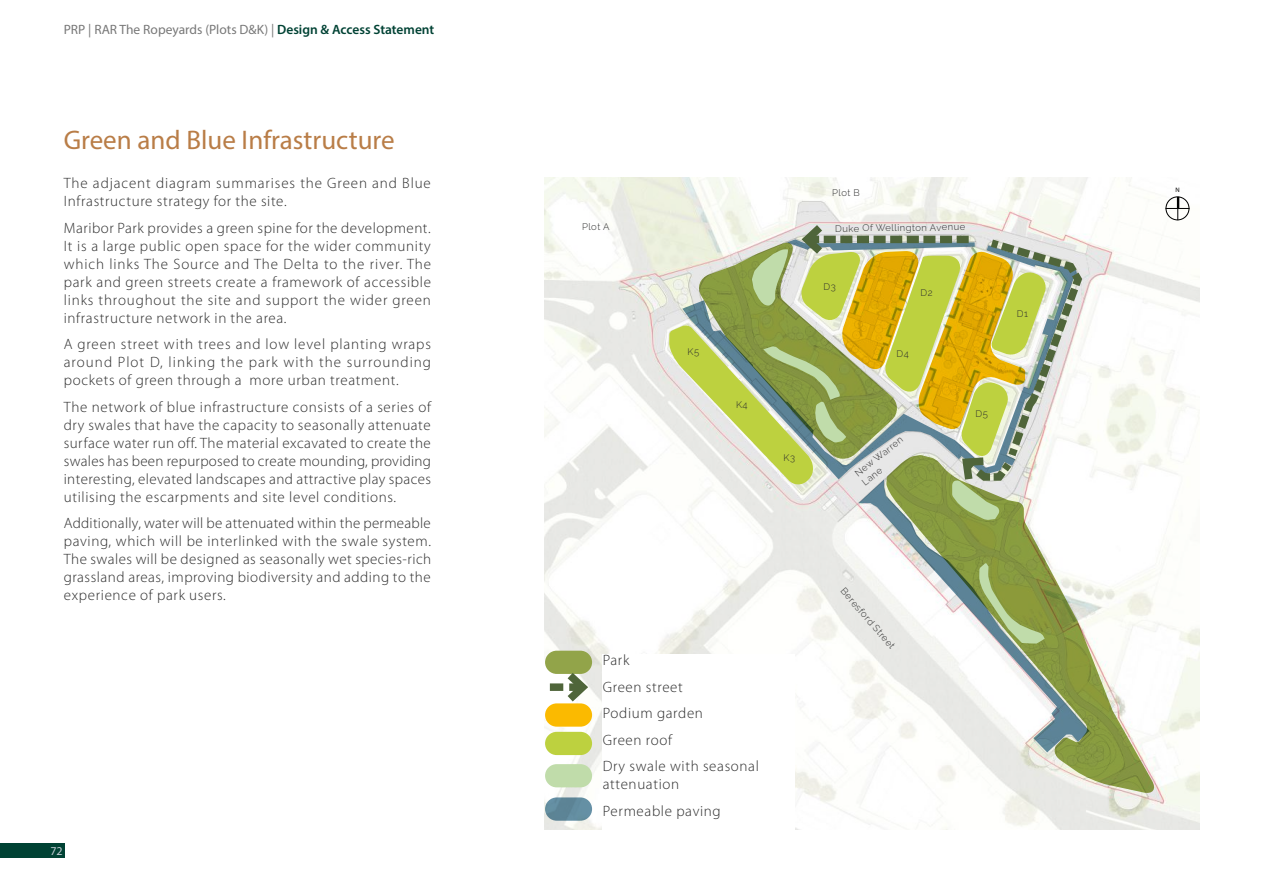
<style>
.page{position:relative;width:1263px;height:893px;background:#fff}
.page>*{position:absolute;margin:0;border:0;box-sizing:border-box;transform-origin:0 0}
.t1{font:27px "Myriad Pro";color:#b97d47}
.t2{font:300 15px/18px "Myriad Pro";letter-spacing:.045em;color:#2d2d2d;text-align:justify}
.t3{font:13.5px "Myriad Pro";color:#787878}
.t4{font:12px "Myriad Pro";color:#c3ced4}
.t5{font:300 9.45px/11.4px "Raleway";letter-spacing:.05em;color:#2d2d2d}
.t6{font:6.45px "Myriad Pro";color:#000}
.s1{font-weight:600;color:#004234}
</style>
<div class="page">
<img style="left:544px;top:177px;width:655px;height:652px">
<svg style="left:886px;top:455px;width:271px;height:339px"></svg>
<svg style="left:858px;top:479px;width:231px;height:273px"></svg>
<svg style="left:669px;top:217px;width:417px;height:303px;background:#c5c88e"></svg>
<svg style="left:979px;top:563px;width:66px;height:81px;background:#94a764"></svg>
<div style="left:603px;top:654px;width:192px;height:175px;background:#fff"></div>
<div style="left:545px;top:764px;width:47px;height:23px;background:#c0dcaa;border-radius:12px"></div>
<div style="left:545px;top:732px;width:47px;height:23px;background:#bdd13f;border-radius:12px"></div>
<div style="left:545px;top:703px;width:47px;height:24px;background:#fbba00;border-radius:12px"></div>
<div style="left:545px;top:651px;width:47px;height:23px;background:#92a449;border-radius:12px"></div>
<div style="left:545px;top:797px;width:47px;height:24px;background:#628c9f;border-radius:12px"></div>
<svg style="left:550px;top:665px;width:44px;height:44px"></svg>
<div style="left:1165px;top:196px;width:24px;height:24px;border:1px solid #000;border-radius:50%"></div>
<svg style="left:1165px;top:197px;width:24px;height:23px"></svg>
<div style="left:0;top:843px;width:65px;height:15px;background:#004234"></div>
<p class="t3" style="left:64px;top:21px;width:372px">PRP | RAR The Ropeyards (Plots D&amp;K) | <span class="s1">Design &amp; Access Statement</span></p>
<h1 class="t1" style="left:64px;top:124px;width:332px">Green and Blue Infrastructure</h1>
<p class="t2" style="left:64px;top:175px;width:369px">The adjacent diagram summarises the Green and Blue<br>Infrastructure strategy for the site.</p>
<p class="t2" style="left:64px;top:219px;width:369px">Maribor Park provides a green spine for the development.<br>It is a large public open space for the wider community which links The Source and The Delta to the river. The park and green streets create a framework of accessible links throughout the site and support the wider green infrastructure network in the area.</p>
<p class="t2" style="left:64px;top:336px;width:369px">A green street with trees and low level planting wraps around Plot D, linking the park with the surrounding pockets of green through a more urban treatment.</p>
<p class="t2" style="left:64px;top:398px;width:369px">The network of blue infrastructure consists of a series of dry swales that have the capacity to seasonally attenuate surface water run off. The material excavated to create the swales has been repurposed to create mounding, providing interesting, elevated landscapes and attractive play spaces utilising the escarpments and site level conditions.</p>
<p class="t2" style="left:64px;top:515px;width:369px">Additionally, water will be attenuated within the permeable paving, which will be interlinked with the swale system.<br>The swales will be designed as seasonally wet species-rich grassland areas, improving biodiversity and adding to the experience of park users.</p>
<p class="t4" style="left:50px;top:843px;width:14px">72</p>
<p class="t5" style="left:582px;top:221px;width:29px">Plot A</p>
<p class="t5" style="left:687px;top:346px;width:13px">K5</p>
<p class="t5" style="left:736px;top:399px;width:13px">K4</p>
<p class="t5" style="left:783px;top:452px;width:13px">K3</p>
<p class="t5" style="left:832px;top:187px;width:29px">Plot B</p>
<p class="t5" style="left:835px;top:223px;width:132px;rotate:-1deg">Duke Of Wellington Avenue</p>
<p class="t5" style="left:823px;top:280px;width:14px">D3</p>
<p class="t5" style="left:920px;top:287px;width:14px">D2</p>
<p class="t5" style="left:897px;top:348px;width:14px">D4</p>
<p class="t5" style="left:852px;top:470px;width:60px;rotate:-38deg">New Warren<br>Lane</p>
<p class="t5" style="left:976px;top:407px;width:14px">D5</p>
<p class="t5" style="left:1017px;top:308px;width:13px">D1</p>
<p class="t2" style="left:603px;top:647px;width:158px;line-height:26.5px;text-align:left">Park<br>Green street<br>Podium garden<br>Green roof<br>Dry swale with seasonal</p>
<p class="t2" style="left:603px;top:771px;width:120px;line-height:26.5px">attenuation<br>Permeable paving</p>
<p class="t5" style="left:847px;top:585px;width:79px;rotate:49deg">Beresford Street</p>
<p class="t6" style="left:1175px;top:186px;width:6px">N</p>
</div>
